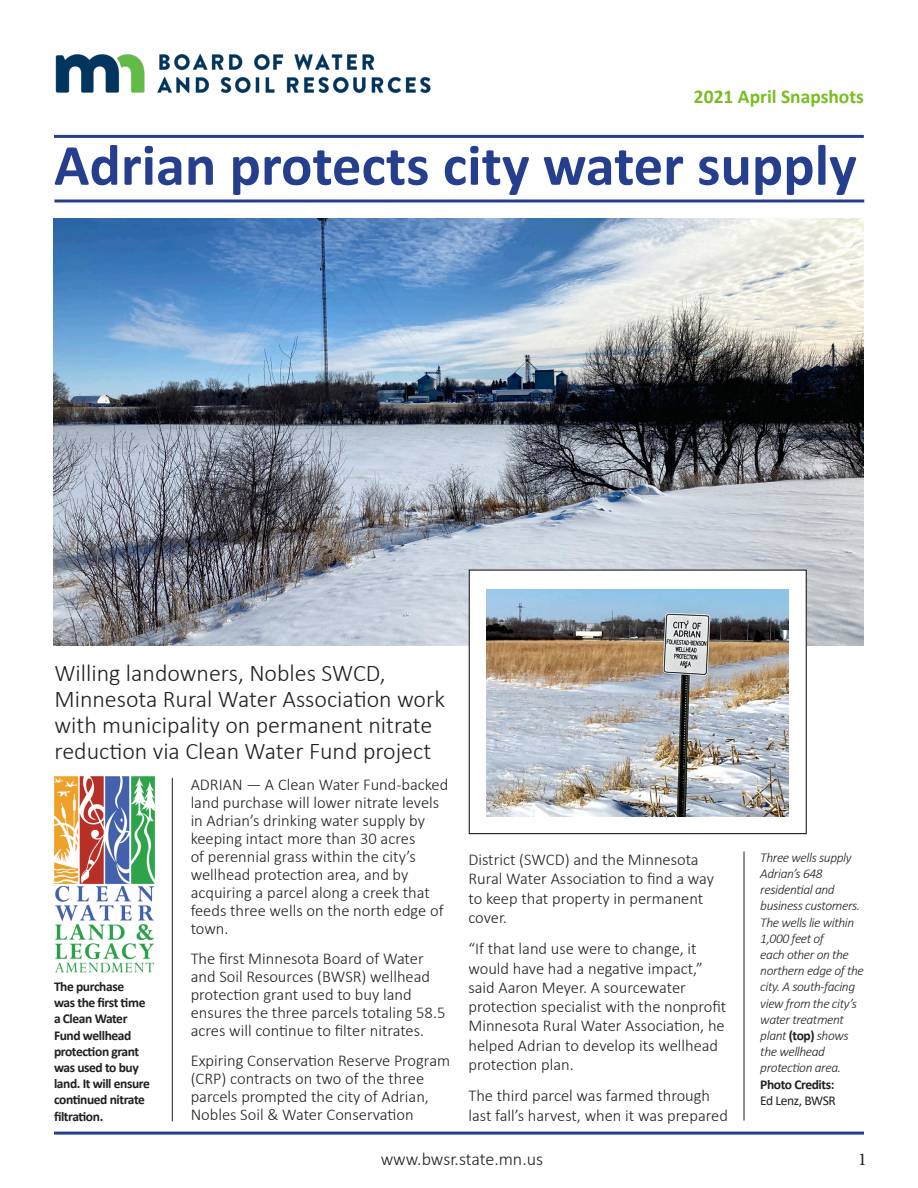
<style>
.page{position:relative;width:918px;height:1188px;background:#fff}
.page>*{position:absolute;margin:0;border:0;box-sizing:border-box;transform-origin:0 0}
.t1{font:700 58.5px "Calibri";color:#253f8e}
.t2{font:300 24px/26px "Calibri";color:#231f20}
.t3{font:700 19.5px "Calibri";color:#78be21}
.t4{font:300 18px "Calibri";letter-spacing:-.005em;color:#231f20}
.t5{font:18px "Minion Pro";color:#231f20}
.t6{font:300 16.5px/18px "Calibri";color:#231f20}
.t7{font:italic 300 13.5px/16.2px "Calibri";letter-spacing:-.03em;color:#231f20}
.t8{font:700 13.5px/16.2px "Calibri";letter-spacing:-.03em;color:#231f20}
.s1{font-weight:700;font-style:normal}
.s2{font-weight:400}
</style>
<div class="page">
<img style="left:54px;top:776px;width:101px;height:197px">
<hr style="left:54px;top:135px;width:810px;height:3px;background:#253f8e">
<hr style="left:54px;top:200px;width:810px;height:2px;background:#253f8e">
<hr style="left:172px;top:778px;width:1px;height:343px;background:#231f20">
<hr style="left:744px;top:852px;width:1px;height:268px;background:#231f20">
<img style="left:54px;top:218px;width:810px;height:428px">
<hr style="left:54px;top:1132px;width:810px;height:3px;background:#253f8e">
<div style="left:469px;top:570px;width:337px;height:264px;background:#fff"></div>
<div style="left:469px;top:570px;width:338px;height:264px;border:1px solid #231f20"></div>
<img style="left:487px;top:590px;width:302px;height:226px">
<img style="left:55px;top:54px;width:376px;height:40px">
<p class="t3" style="left:694px;top:83px;width:172px">2021 April Snapshots</p>
<p class="t1" style="left:54px;top:124px;width:804px">Adrian protects city water supply</p>
<p class="t2" style="left:54px;top:660px;width:392px">Willing landowners, Nobles SWCD, Minnesota Rural Water Association work with municipality on permanent nitrate reduction via Clean Water Fund project</p>
<p class="t6" style="left:191px;top:775px;width:259px">ADRIAN — A Clean Water Fund-backed land purchase will lower nitrate levels in Adrian’s drinking water supply by keeping intact more than 30 acres<br>of perennial grass within the city’s wellhead protection area, and by acquiring a parcel along a creek that feeds three wells on the north edge of town.</p>
<p class="t6" style="left:191px;top:950px;width:256px">The first Minnesota Board of Water and Soil Resources (BWSR) wellhead protection grant used to buy land ensures the three parcels totaling 58.5 acres will continue to filter nitrates.</p>
<p class="t6" style="left:191px;top:1052px;width:261px">Expiring Conservation Reserve Program (CRP) contracts on two of the three parcels prompted the city of Adrian, Nobles Soil &amp; Water Conservation</p>
<p class="t8" style="left:54px;top:978px;width:97px">The purchase<br>was the first time a Clean Water<br>Fund wellhead protection grant was used to buy land. It will ensure continued nitrate filtration.</p>
<p class="t6" style="left:468px;top:850px;width:247px;line-height:19.4px">District (SWCD) and the Minnesota<br>Rural Water Association to find a way to keep that property in permanent cover.</p>
<p class="t6" style="left:468px;top:939px;width:259px;line-height:19.4px">“If that land use were to change, it would have had a negative impact,” said Aaron Meyer. A sourcewater protection specialist with the nonprofit Minnesota Rural Water Association, he helped Adrian to develop its wellhead protection plan.</p>
<p class="t6" style="left:468px;top:1086px;width:261px;line-height:19.4px">The third parcel was farmed through last fall’s harvest, when it was prepared</p>
<p class="t7" style="left:760px;top:849px;width:105px">Three wells supply<br>Adrian’s 648 residential and business customers.<br>The wells lie within<br>1,000 feet of<br>each other on the northern edge of the city. A south-facing view from the city’s water treatment plant <span class="s1">(top)</span> shows the wellhead protection area.</p>
<p class="t8" style="left:760px;top:1076px;width:77px">Photo Credits:<br><span class="s2">Ed Lenz, BWSR</span></p>
<p class="t4" style="left:381px;top:1148px;width:164px">www.bwsr.state.mn.us</p>
<p class="t5" style="left:858px;top:1147px;width:10px">1</p>
</div>
